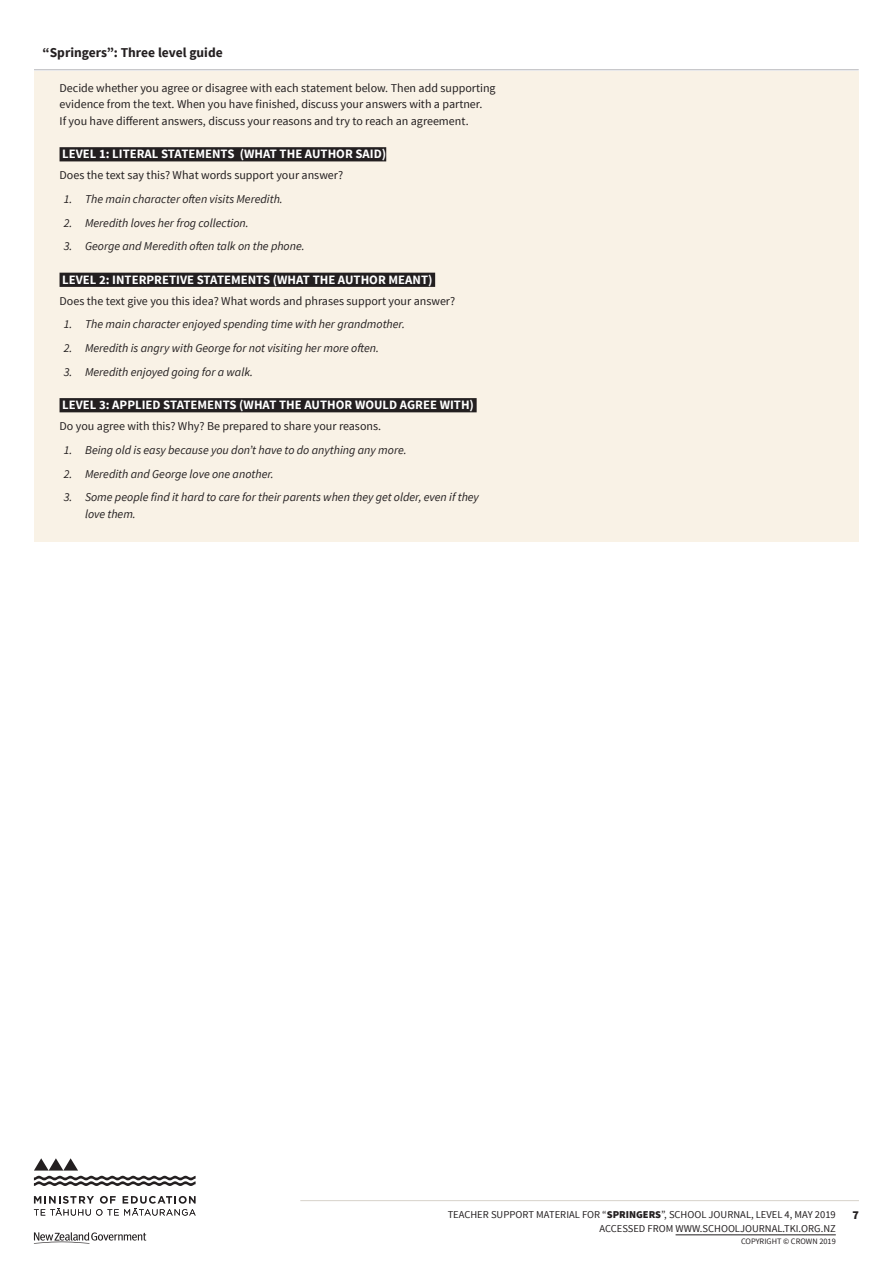
<style>
.page{position:relative;width:893px;height:1263px;background:#fff}
.page>*{position:absolute;margin:0;border:0;box-sizing:border-box;transform-origin:0 0}
.t1{font:700 13.5px "Source Sans Pro";color:#231f20}
.t2{font:700 12.75px "Source Sans Pro";color:#fff}
.Body{font:italic 12px/16.5px "Source Sans Pro";color:#231f20}
.Body-2{font:12px/16.5px "Source Sans Pro";color:#231f20}
.t3{font:900 12px "Source Sans Pro";color:#231f20}
.t4{font:10.5px "Source Sans Pro";color:#231f20}
.Footer_Small{font:8.25px "Source Sans Pro";color:#231f20}
.s1{font-weight:900}
</style>
<div class="page">
<hr style="left:300px;top:1200px;width:559px;height:1px;background:#d7d2ca">
<svg style="left:34px;top:1196px;width:162px;height:19px"></svg>
<svg style="left:34px;top:1158px;width:44px;height:12px"></svg>
<svg style="left:34px;top:1176px;width:162px;height:10px"></svg>
<svg style="left:34px;top:1232px;width:112px;height:12px"></svg>
<hr style="left:676px;top:1234px;width:160px;height:1px;background:#231f20">
<div style="left:34px;top:34px;width:825px;height:507px;background:#f9f2e6"></div>
<div style="left:34px;top:34px;width:825px;height:36px;background:#fff"></div>
<hr style="left:34px;top:69px;width:825px;height:1px;background:#b2b3b7">
<div style="left:60px;top:147px;width:326px;height:14px;background:#231f20"></div>
<div style="left:60px;top:273px;width:375px;height:14px;background:#231f20"></div>
<div style="left:60px;top:398px;width:417px;height:14px;background:#231f20"></div>
<h5 class="t1" style="left:43px;top:44px;width:182px">“Springers”: Three level guide</h5>
<p class="Body-2" style="left:60px;top:80px;width:438px">Decide whether you agree or disagree with each statement below. Then add supporting evidence from the text. When you have finished, discuss your answers with a partner.<br>If you have different answers, discuss your reasons and try to reach an agreement.</p>
<h6 class="t2" style="left:62px;top:146px;width:326px">LEVEL 1: LITERAL STATEMENTS (WHAT THE AUTHOR SAID)</h6>
<p class="Body-2" style="left:60px;top:167px;width:285px">Does the text say this? What words support your answer?</p>
<p class="Body" style="left:64px;top:191px;width:221px">1. The main character often visits Meredith.</p>
<p class="Body" style="left:64px;top:214px;width:187px">2. Meredith loves her frog collection.</p>
<p class="Body" style="left:64px;top:238px;width:243px">3. George and Meredith often talk on the phone.</p>
<h6 class="t2" style="left:62px;top:271px;width:372px">LEVEL 2: INTERPRETIVE STATEMENTS (WHAT THE AUTHOR MEANT)</h6>
<p class="Body-2" style="left:60px;top:293px;width:397px">Does the text give you this idea? What words and phrases support your answer?</p>
<p class="Body" style="left:64px;top:316px;width:343px">1. The main character enjoyed spending time with her grandmother.</p>
<p class="Body" style="left:64px;top:340px;width:317px">2. Meredith is angry with George for not visiting her more often.</p>
<p class="Body" style="left:64px;top:364px;width:191px">3. Meredith enjoyed going for a walk.</p>
<h6 class="t2" style="left:62px;top:397px;width:413px">LEVEL 3: APPLIED STATEMENTS (WHAT THE AUTHOR WOULD AGREE WITH)</h6>
<p class="Body-2" style="left:60px;top:418px;width:323px">Do you agree with this? Why? Be prepared to share your reasons.</p>
<p class="Body" style="left:64px;top:442px;width:344px">1. Being old is easy because you don’t have to do anything any more.</p>
<p class="Body" style="left:64px;top:465px;width:212px">2. Meredith and George love one another.</p>
<p class="Body" style="left:85px;top:489px;width:395px;text-indent:-21px">3. Some people find it hard to care for their parents when they get older, even if they love them.</p>
<p class="t4" style="left:448px;top:1208px;width:390px">TEACHER SUPPORT MATERIAL FOR “<span class="s1">SPRINGERS</span>”, SCHOOL JOURNAL, LEVEL 4, MAY 2019</p>
<p class="t3" style="left:852px;top:1207px;width:8px">7</p>
<p class="t4" style="left:600px;top:1222px;width:238px">ACCESSED FROM WWW.SCHOOLJOURNAL.TKI.ORG.NZ</p>
<p class="Footer_Small" style="left:741px;top:1236px;width:96px">COPYRIGHT © CROWN 2019</p>
</div>
